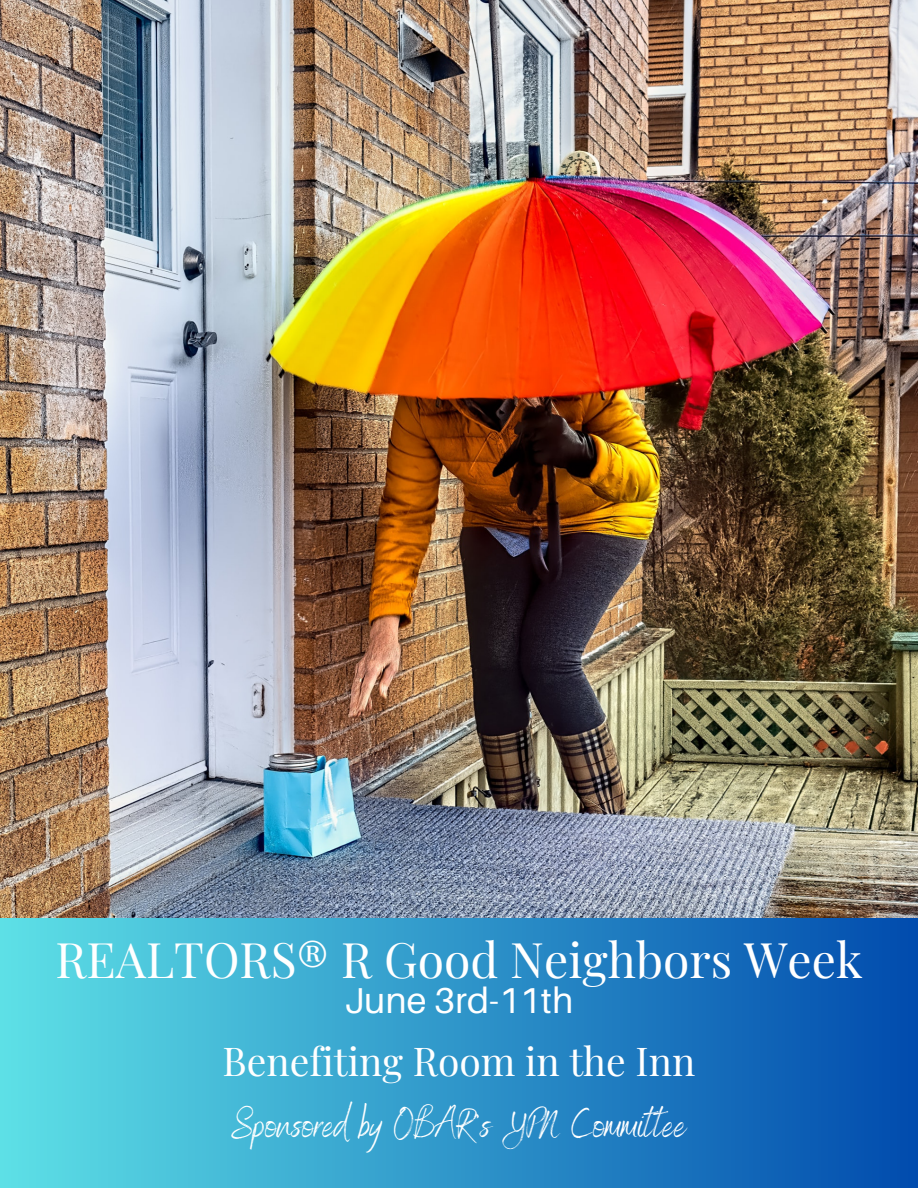
<style>
.page{position:relative;width:918px;height:1188px;background:#fff}
.page>*{position:absolute;margin:0;border:0;box-sizing:border-box;transform-origin:0 0}
.t1{font:48px "Playfair Display";color:#fff}
.t2{font:40.5px "Benedict";color:#fff}
.t3{font:39px "Playfair Display";color:#fff}
.t4{font:36px "Aileron";color:#fff}
</style>
<div class="page">
<img style="left:0;top:0;width:918px;height:919px">
<div style="left:0;top:919px;width:918px;height:269px;background:linear-gradient(to right,#5de0e6,#014bad)"></div>
<p class="t1" style="left:55px;top:926px;width:809px">REALTORS® R Good Neighbors Week</p>
<p class="t4" style="left:345px;top:978px;width:230px">June 3rd-11th</p>
<p class="t3" style="left:223px;top:1034px;width:474px">Benefiting Room in the Inn</p>
<p class="t2" style="left:232px;top:1098px;width:456px">Sponsored by OBAR's YPN Committee</p>
</div>
